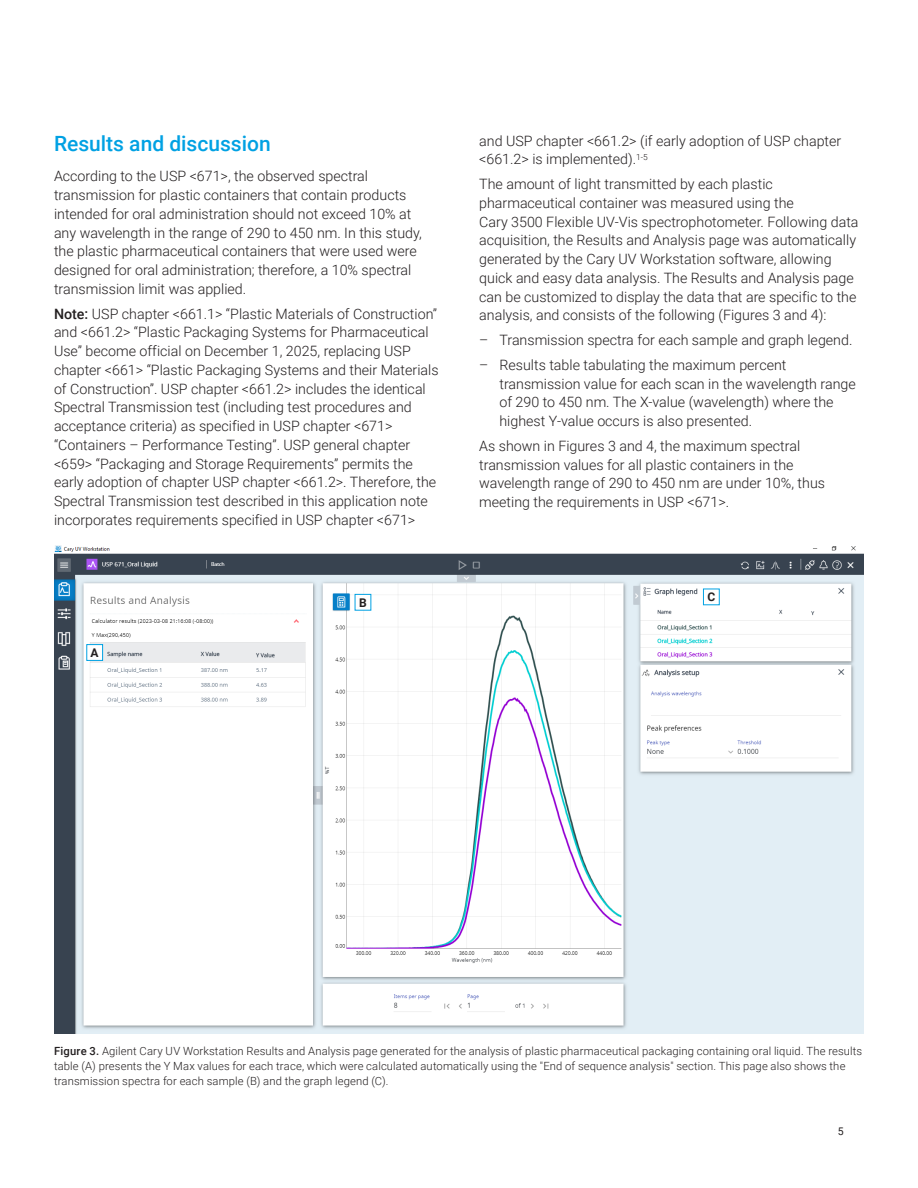
<style>
.page{position:relative;width:918px;height:1188px;background:#fff}
.page>*{position:absolute;margin:0;border:0;box-sizing:border-box;transform-origin:0 0}
.Header_1{font:500 21px "Roboto";color:#00a1e3}
.Text{font:300 14.25px/18.8px "Roboto";color:#231f20}
.Text-2{font:700 12px "Roboto";color:#231f20}
.t1{font:300 11.25px/15px "Roboto";letter-spacing:.01em;color:#231f20}
.t2{font:10.5px "Roboto";color:#231f20}
.s1{font-weight:500}
</style>
<div class="page">
<img style="left:54px;top:545px;width:810px;height:488px">
<div style="left:86px;top:644px;width:17px;height:17px;background:#fff;border:1px solid #00a1e3"></div>
<div style="left:355px;top:594px;width:16px;height:17px;background:#fff;border:1px solid #00a1e3"></div>
<div style="left:703px;top:589px;width:17px;height:16px;background:#fff;border:1px solid #00a1e3"></div>
<p class="Header_1" style="left:54px;top:129px;width:218px">Results and discussion</p>
<p class="Text" style="left:54px;top:166px;width:369px">According to the USP &lt;671&gt;, the observed spectral transmission for plastic containers that contain products intended for oral administration should not exceed 10% at any wavelength in the range of 290 to 450 nm. In this study, the plastic pharmaceutical containers that were used were designed for oral administration; therefore, a 10% spectral transmission limit was applied.</p>
<p class="Text" style="left:54px;top:304px;width:386px"><span class="s1">Note:</span> USP chapter &lt;661.1&gt; “Plastic Materials of Construction” and &lt;661.2&gt; “Plastic Packaging Systems for Pharmaceutical Use” become official on December 1, 2025, replacing USP chapter &lt;661&gt; “Plastic Packaging Systems and their Materials of Construction”. USP chapter &lt;661.2&gt; includes the identical Spectral Transmission test (including test procedures and acceptance criteria) as specified in USP chapter &lt;671&gt; “Containers – Performance Testing”. USP general chapter &lt;659&gt; “Packaging and Storage Requirements” permits the early adoption of chapter USP chapter &lt;661.2&gt;. Therefore, the Spectral Transmission test described in this application note incorporates requirements specified in USP chapter &lt;671&gt;</p>
<p class="Text-2" style="left:91px;top:644px;width:10px">A</p>
<p class="Text-2" style="left:359px;top:594px;width:9px">B</p>
<p class="Text" style="left:479px;top:131px;width:364px">and USP chapter &lt;661.2&gt; (if early adoption of USP chapter &lt;661.2&gt; is implemented).<sup>1-5</sup></p>
<p class="Text" style="left:479px;top:174px;width:381px">The amount of light transmitted by each plastic pharmaceutical container was measured using the<br>Cary 3500 Flexible UV-Vis spectrophotometer. Following data acquisition, the Results and Analysis page was automatically generated by the Cary UV Workstation software, allowing quick and easy data analysis. The Results and Analysis page can be customized to display the data that are specific to the analysis, and consists of the following (Figures 3 and 4):</p>
<p class="Text" style="left:479px;top:330px;width:375px">– Transmission spectra for each sample and graph legend.</p>
<p class="Text" style="left:500px;top:355px;width:358px;text-indent:-20px">– Results table tabulating the maximum percent transmission value for each scan in the wavelength range of 290 to 450 nm. The X-value (wavelength) where the highest Y-value occurs is also presented.</p>
<p class="Text" style="left:479px;top:436px;width:347px">As shown in Figures 3 and 4, the maximum spectral transmission values for all plastic containers in the wavelength range of 290 to 450 nm are under 10%, thus meeting the requirements in USP &lt;671&gt;.</p>
<p class="Text-2" style="left:707px;top:589px;width:9px">C</p>
<p class="t1" style="left:54px;top:1044px;width:810px"><span class="s1">Figure 3.</span> Agilent Cary UV Workstation Results and Analysis page generated for the analysis of plastic pharmaceutical packaging containing oral liquid. The results table (A) presents the Y Max values for each trace, which were calculated automatically using the "End of sequence analysis" section. This page also shows the transmission spectra for each sample (B) and the graph legend (C).</p>
<p class="t2" style="left:838px;top:1124px;width:7px">5</p>
</div>
